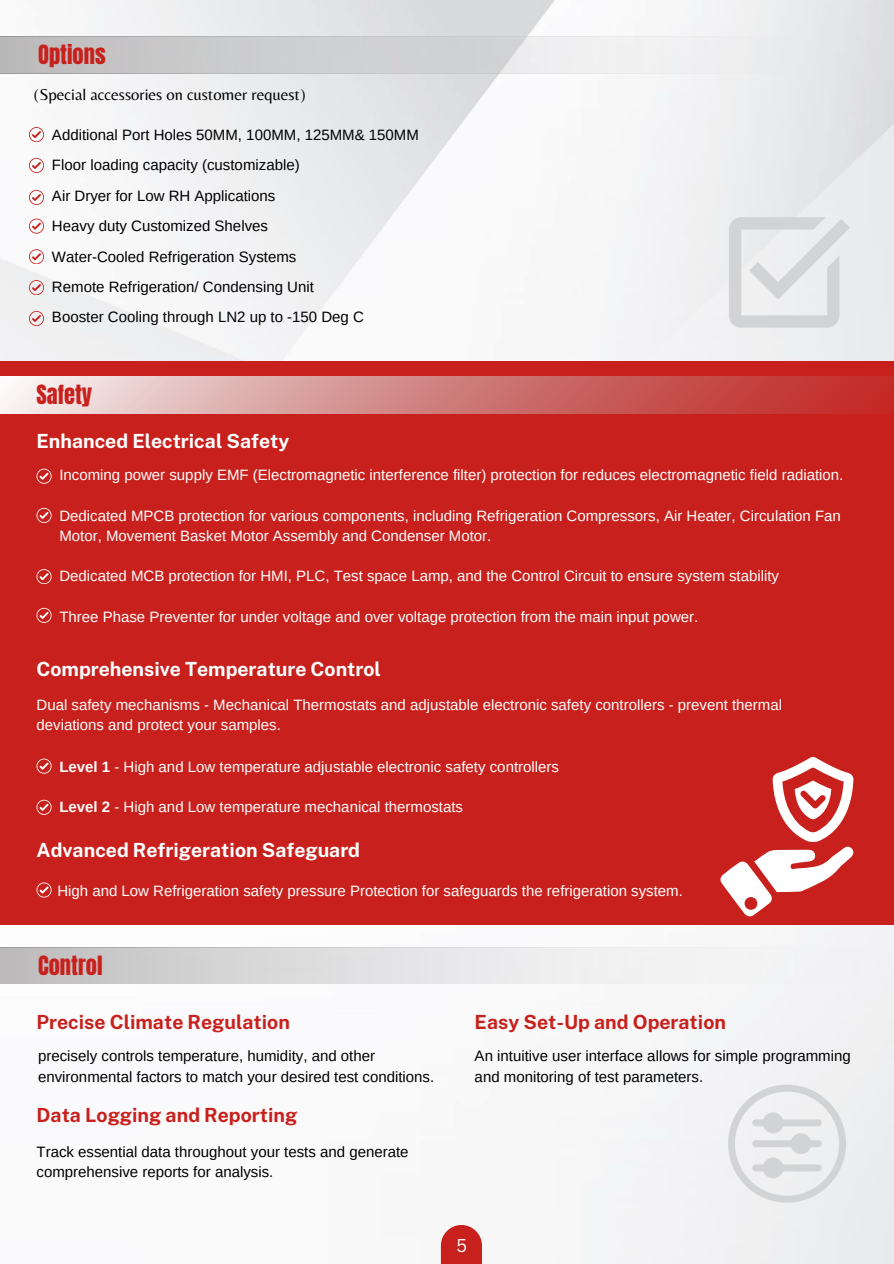
<style>
.page{position:relative;width:894px;height:1264px;background:#fff}
.page>*{position:absolute;margin:0;border:0;box-sizing:border-box;transform-origin:0 0}
.t1{font:22.5px "Anton";color:#c8211d}
.t2{font:700 19.5px "Public Sans";color:#fff}
.t3{font:700 19.5px "Public Sans";color:#c8211d}
.t4{font:18px "Canva Sans";color:#fff}
.t5{font:16.5px "Belleza";color:#000}
.t6{font:15px/20.2px "Arimo";color:#fff}
.t7{font:15px/30.3px "Arimo";color:#000}
.s1{font-weight:700}
</style>
<div class="page">
<img style="left:0;top:0;width:893px;height:1263px">
<svg style="left:29px;top:127px;width:15px;height:15px"></svg>
<svg style="left:29px;top:158px;width:15px;height:14px"></svg>
<svg style="left:29px;top:190px;width:15px;height:14px"></svg>
<svg style="left:29px;top:218px;width:15px;height:15px"></svg>
<svg style="left:29px;top:249px;width:15px;height:15px"></svg>
<svg style="left:29px;top:280px;width:15px;height:15px"></svg>
<svg style="left:29px;top:311px;width:15px;height:14px"></svg>
<svg style="left:441px;top:1224px;width:41px;height:39px;background:#ce3e3b"></svg>
<div style="left:0;top:361px;width:893px;height:563px;background:#c8211d"></div>
<svg style="left:36px;top:468px;width:15px;height:15px"></svg>
<svg style="left:36px;top:508px;width:15px;height:14px"></svg>
<svg style="left:36px;top:569px;width:15px;height:14px"></svg>
<svg style="left:36px;top:608px;width:15px;height:14px"></svg>
<svg style="left:36px;top:758px;width:15px;height:15px"></svg>
<svg style="left:36px;top:799px;width:15px;height:15px"></svg>
<svg style="left:720px;top:757px;width:134px;height:160px"></svg>
<svg style="left:727px;top:1084px;width:118px;height:118px"></svg>
<svg style="left:36px;top:882px;width:15px;height:15px"></svg>
<div style="left:0;top:376px;width:893px;height:37px;background:linear-gradient(to right,#efecec,#b91d19)"></div>
<svg style="left:0;top:37px;width:893px;height:36px"></svg>
<svg style="left:728px;top:217px;width:121px;height:110px;background:#e0e2e3"></svg>
<div style="left:0;top:947px;width:893px;height:36px;background:linear-gradient(to right,#c6c5c5,#fefeff)"></div>
<h1 class="t1" style="left:38px;top:38px;width:69px">Options</h1>
<p class="t5" style="left:34px;top:84px;width:273px">(Special accessories on customer request)</p>
<p class="t7" style="left:52px;top:120px;width:368px">Additional Port Holes 50MM, 100MM, 125MM&amp; 150MM Floor loading capacity (customizable)<br>Air Dryer for Low RH Applications<br>Heavy duty Customized Shelves<br>Water-Cooled Refrigeration Systems<br>Remote Refrigeration/ Condensing Unit<br>Booster Cooling through LN2 up to -150 Deg C</p>
<h1 class="t1" style="left:36px;top:378px;width:57px">Safety</h1>
<h2 class="t2" style="left:36px;top:429px;width:254px">Enhanced Electrical Safety</h2>
<p class="t6" style="left:59px;top:465px;width:785px">Incoming power supply EMF (Electromagnetic interference filter) protection for reduces electromagnetic field radiation.</p>
<p class="t6" style="left:59px;top:505px;width:782px">Dedicated MPCB protection for various components, including Refrigeration Compressors, Air Heater, Circulation Fan<br>Motor, Movement Basket Motor Assembly and Condenser Motor.</p>
<p class="t6" style="left:59px;top:566px;width:721px">Dedicated MCB protection for HMI, PLC, Test space Lamp, and the Control Circuit to ensure system stability</p>
<p class="t6" style="left:59px;top:606px;width:640px">Three Phase Preventer for under voltage and over voltage protection from the main input power.</p>
<h2 class="t2" style="left:36px;top:657px;width:346px">Comprehensive Temperature Control</h2>
<p class="t6" style="left:36px;top:694px;width:747px">Dual safety mechanisms - Mechanical Thermostats and adjustable electronic safety controllers - prevent thermal deviations and protect your samples.</p>
<p class="t6" style="left:59px;top:756px;width:501px"><span class="s1">Level 1</span> - High and Low temperature adjustable electronic safety controllers</p>
<p class="t6" style="left:59px;top:797px;width:405px"><span class="s1">Level 2</span> - High and Low temperature mechanical thermostats</p>
<h2 class="t2" style="left:36px;top:838px;width:325px">Advanced Refrigeration Safeguard</h2>
<p class="t6" style="left:57px;top:880px;width:627px">High and Low Refrigeration safety pressure Protection for safeguards the refrigeration system.</p>
<h1 class="t1" style="left:38px;top:948px;width:66px">Control</h1>
<h2 class="t3" style="left:36px;top:1010px;width:255px">Precise Climate Regulation</h2>
<p class="t7" style="left:38px;top:1045px;width:397px;line-height:20.2px">precisely controls temperature, humidity, and other environmental factors to match your desired test conditions.</p>
<h2 class="t3" style="left:36px;top:1103px;width:262px">Data Logging and Reporting</h2>
<p class="t7" style="left:36px;top:1141px;width:373px;line-height:20.2px">Track essential data throughout your tests and generate comprehensive reports for analysis.</p>
<h2 class="t3" style="left:474px;top:1010px;width:253px">Easy Set-Up and Operation</h2>
<p class="t7" style="left:474px;top:1045px;width:377px;line-height:20.2px">An intuitive user interface allows for simple programming and monitoring of test parameters.</p>
<p class="t4" style="left:456px;top:1232px;width:12px">5</p>
</div>
